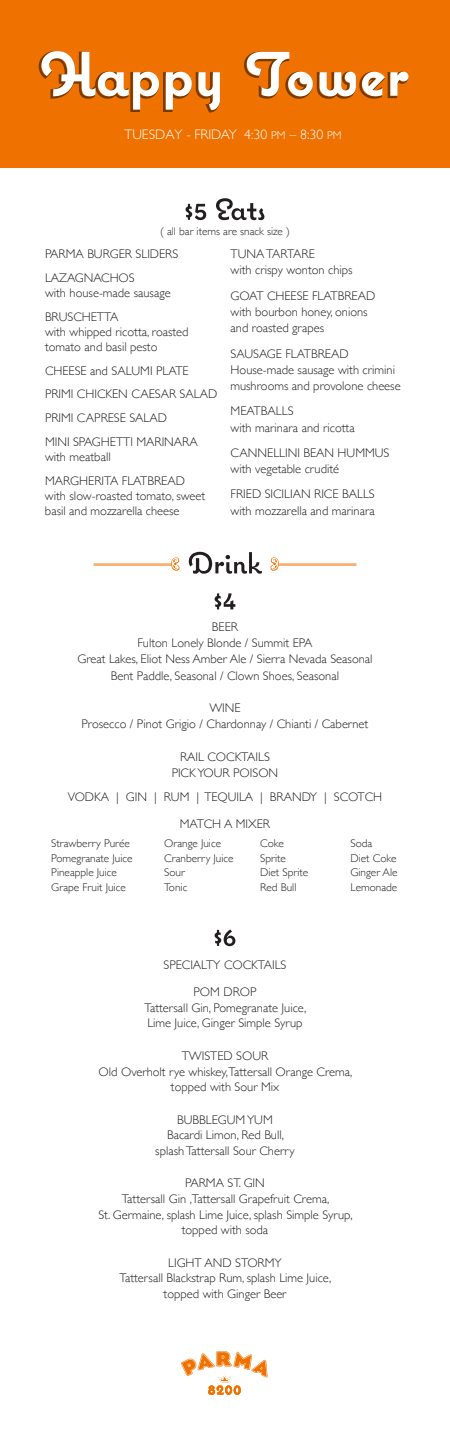
<style>
.page{position:relative;width:450px;height:1440px;background:#fff}
.page>*{position:absolute;margin:0;border:0;box-sizing:border-box;transform-origin:0 0}
.t1{font:300 13.75px "Gill Sans";color:#fff}
.t2{font:300 12.5px/15.6px "Gill Sans";color:#231f20}
.t3{font:300 11.25px/14.8px "Gill Sans";color:#231f20}
.s1{font-size:11.25px}
</style>
<div class="page">
<div style="left:0;top:0;width:450px;height:168px;background:#ef7100"></div>
<svg style="left:38px;top:51px;width:371px;height:62px"></svg>
<svg style="left:42px;top:51px;width:117px;height:59px"></svg>
<svg style="left:166px;top:72px;width:26px;height:38px"></svg>
<svg style="left:199px;top:72px;width:21px;height:38px"></svg>
<svg style="left:247px;top:52px;width:66px;height:44px"></svg>
<svg style="left:320px;top:72px;width:36px;height:24px"></svg>
<svg style="left:362px;top:72px;width:46px;height:24px"></svg>
<svg style="left:186px;top:198px;width:78px;height:22px"></svg>
<svg style="left:215px;top:593px;width:20px;height:16px"></svg>
<svg style="left:189px;top:552px;width:73px;height:22px"></svg>
<hr style="left:94px;top:563px;width:82px;height:3px;background:#ef7100">
<hr style="left:91px;top:564px;width:83px;height:1px;background:#fff">
<svg style="left:170px;top:557px;width:10px;height:14px"></svg>
<hr style="left:274px;top:563px;width:82px;height:3px;background:#ef7100">
<hr style="left:276px;top:564px;width:83px;height:1px;background:#fff">
<svg style="left:270px;top:557px;width:10px;height:14px"></svg>
<svg style="left:215px;top:929px;width:20px;height:17px"></svg>
<svg style="left:181px;top:1351px;width:87px;height:44px"></svg>
<p class="t1" style="left:124px;top:124px;width:219px">TUESDAY - FRIDAY 4:30 <span class="s1">PM</span> – 8:30 <span class="s1">PM</span></p>
<p class="t3" style="left:160px;top:224px;width:131px">( all bar items are snack size )</p>
<p class="t2" style="left:45px;top:242px;width:135px;line-height:23.8px">PARMA BURGER SLIDERS<br>LAZAGNACHOS</p>
<p class="t2" style="left:45px;top:280px;width:127px;line-height:23.8px">with house-made sausage<br>BRUSCHETTA</p>
<p class="t2" style="left:45px;top:324px;width:145px;line-height:15px">with whipped ricotta, roasted tomato and basil pesto</p>
<p class="t2" style="left:45px;top:358px;width:174px;line-height:23.8px">CHEESE and SALUMI PLATE<br>PRIMI CHICKEN CAESAR SALAD<br>PRIMI CAPRESE SALAD<br>MINI SPAGHETTI MARINARA</p>
<p class="t2" style="left:45px;top:444px;width:141px;line-height:23.8px">with meatball<br>MARGHERITA FLATBREAD</p>
<p class="t2" style="left:45px;top:488px;width:162px;line-height:15px">with slow-roasted tomato, sweet basil and mozzarella cheese</p>
<p class="t2" style="left:231px;top:245px;width:124px;line-height:16.4px">TUNATARTARE<br>with crispy wonton chips</p>
<p class="t2" style="left:231px;top:287px;width:146px;line-height:16.4px">GOAT CHEESE FLATBREAD with bourbon honey, onions and roasted grapes</p>
<p class="t2" style="left:231px;top:345px;width:172px;line-height:16.4px">SAUSAGE FLATBREAD<br>House-made sausage with crimini mushrooms and provolone cheese</p>
<p class="t2" style="left:231px;top:403px;width:126px;line-height:16.4px">MEATBALLS<br>with marinara and ricotta</p>
<p class="t2" style="left:231px;top:444px;width:160px;line-height:16.4px">CANNELLINI BEAN HUMMUS with vegetable crudité</p>
<p class="t2" style="left:231px;top:486px;width:146px;line-height:16.4px">FRIED SICILIAN RICE BALLS with mozzarella and marinara</p>
<p class="t2" style="left:77px;top:618px;width:297px;line-height:16.2px;text-align:center">BEER<br>Fulton Lonely Blonde / Summit EPA<br>Great Lakes, Eliot Ness Amber Ale / Sierra Nevada Seasonal Bent Paddle, Seasonal / Clown Shoes, Seasonal</p>
<p class="t2" style="left:82px;top:699px;width:288px;line-height:16.2px;text-align:center">WINE<br>Prosecco / Pinot Grigio / Chardonnay / Chianti / Cabernet</p>
<p class="t2" style="left:172px;top:748px;width:108px;line-height:16.2px;text-align:center">RAIL COCKTAILS<br>PICKYOUR POISON</p>
<p class="t2" style="left:68px;top:788px;width:316px">VODKA | GIN | RUM | TEQUILA | BRANDY | SCOTCH</p>
<p class="t2" style="left:180px;top:816px;width:92px">MATCH A MIXER</p>
<p class="t3" style="left:51px;top:835px;width:83px">Strawberry Purée<br>Pomegranate Juice<br>Pineapple Juice<br>Grape Fruit Juice</p>
<p class="t3" style="left:164px;top:835px;width:71px">Orange Juice<br>Cranberry Juice<br>Sour<br>Tonic</p>
<p class="t3" style="left:260px;top:835px;width:50px">Coke<br>Sprite<br>Diet Sprite<br>Red Bull</p>
<p class="t3" style="left:350px;top:835px;width:49px">Soda<br>Diet Coke<br>Ginger Ale<br>Lemonade</p>
<p class="t2" style="left:164px;top:951px;width:124px;line-height:26.9px;text-align:center">SPECIALTY COCKTAILS<br>POM DROP</p>
<p class="t2" style="left:144px;top:999px;width:164px">Tattersall Gin, Pomegranate Juice,<br>Lime Juice, Ginger Simple Syrup</p>
<p class="t2" style="left:99px;top:1047px;width:255px;text-align:center">TWISTED SOUR<br>Old Overholt rye whiskey,Tattersall Orange Crema, topped with Sour Mix</p>
<p class="t2" style="left:155px;top:1111px;width:141px;text-align:center">BUBBLEGUMYUM<br>Bacardi Limon, Red Bull, splashTattersall Sour Cherry</p>
<p class="t2" style="left:98px;top:1175px;width:256px;text-align:center">PARMA ST. GIN<br>Tattersall Gin ,Tattersall Grapefruit Crema,<br>St. Germaine, splash Lime Juice, splash Simple Syrup, topped with soda</p>
<p class="t2" style="left:120px;top:1254px;width:213px;text-align:center">LIGHT AND STORMY<br>Tattersall Blackstrap Rum, splash Lime Juice, topped with Ginger Beer</p>
</div>
